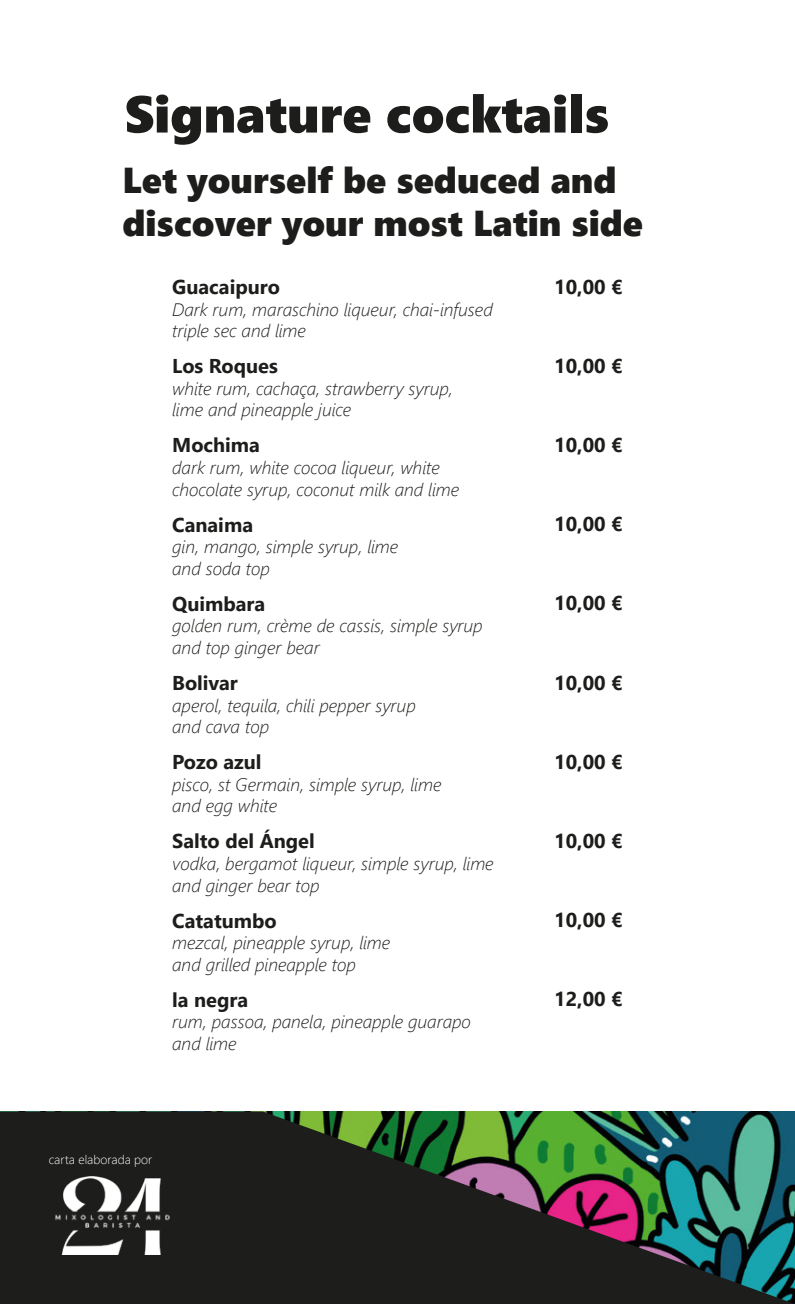
<style>
.page{position:relative;width:795px;height:1304px;background:#fff}
.page>*{position:absolute;margin:0;border:0;box-sizing:border-box;transform-origin:0 0}
.t1{font:52px "Segoe UI Black";color:#1d1d1b}
.t2{font:36px/43.2px "Segoe UI Black";color:#1d1d1b}
.t3{font:700 20px "Segoe UI";color:#1d1d1b}
.t4{font:italic 300 18px/21.6px "Segoe UI";color:#1d1d1b}
.t5{font:300 12.4px "Segoe UI";letter-spacing:-.005em;color:#fff}
</style>
<div class="page">
<svg style="left:0;top:1111px;width:795px;height:193px;background:#29392f"></svg>
<img style="left:36px;top:1176px;width:157px;height:79px">
<h1 class="t1" style="left:124px;top:76px;width:486px">Signature cocktails</h1>
<h2 class="t2" style="left:122px;top:156px;width:522px">Let yourself be seduced and discover your most Latin side</h2>
<p class="t3" style="left:172px;top:268px;width:109px">Guacaipuro</p>
<p class="t4" style="left:172px;top:295px;width:322px">Dark rum, maraschino liqueur, chai-infused triple sec and lime</p>
<p class="t3" style="left:172px;top:347px;width:107px">Los Roques</p>
<p class="t4" style="left:172px;top:375px;width:282px">white rum, cachaça, strawberry syrup, lime and pineapple juice</p>
<p class="t3" style="left:172px;top:426px;width:89px">Mochima</p>
<p class="t4" style="left:172px;top:454px;width:288px">dark rum, white cocoa liqueur, white chocolate syrup, coconut milk and lime</p>
<p class="t3" style="left:172px;top:506px;width:82px">Canaima</p>
<p class="t4" style="left:172px;top:533px;width:227px">gin, mango, simple syrup, lime and soda top</p>
<p class="t3" style="left:172px;top:585px;width:94px">Quimbara</p>
<p class="t4" style="left:172px;top:612px;width:312px">golden rum, crème de cassis, simple syrup and top ginger bear</p>
<p class="t3" style="left:172px;top:664px;width:67px">Bolivar</p>
<p class="t4" style="left:172px;top:691px;width:245px">aperol, tequila, chili pepper syrup and cava top</p>
<p class="t3" style="left:172px;top:743px;width:91px">Pozo azul</p>
<p class="t4" style="left:172px;top:771px;width:271px">pisco, st Germain, simple syrup, lime and egg white</p>
<p class="t3" style="left:172px;top:822px;width:144px">Salto del Ángel</p>
<p class="t4" style="left:172px;top:850px;width:323px">vodka, bergamot liqueur, simple syrup, lime and ginger bear top</p>
<p class="t3" style="left:172px;top:902px;width:106px">Catatumbo</p>
<p class="t4" style="left:172px;top:929px;width:219px">mezcal, pineapple syrup, lime and grilled pineapple top</p>
<p class="t3" style="left:172px;top:981px;width:77px">la negra</p>
<p class="t4" style="left:172px;top:1008px;width:300px">rum, passoa, panela, pineapple guarapo and lime</p>
<p class="t5" style="left:49px;top:1148px;width:105px">carta elaborada por</p>
<p class="t3" style="left:554px;top:268px;width:70px">10,00 €</p>
<p class="t3" style="left:554px;top:347px;width:70px">10,00 €</p>
<p class="t3" style="left:554px;top:426px;width:70px">10,00 €</p>
<p class="t3" style="left:554px;top:505px;width:70px">10,00 €</p>
<p class="t3" style="left:554px;top:584px;width:70px">10,00 €</p>
<p class="t3" style="left:554px;top:664px;width:70px">10,00 €</p>
<p class="t3" style="left:554px;top:743px;width:70px">10,00 €</p>
<p class="t3" style="left:554px;top:822px;width:70px">10,00 €</p>
<p class="t3" style="left:554px;top:901px;width:70px">10,00 €</p>
<p class="t3" style="left:554px;top:980px;width:70px">12,00 €</p>
</div>
